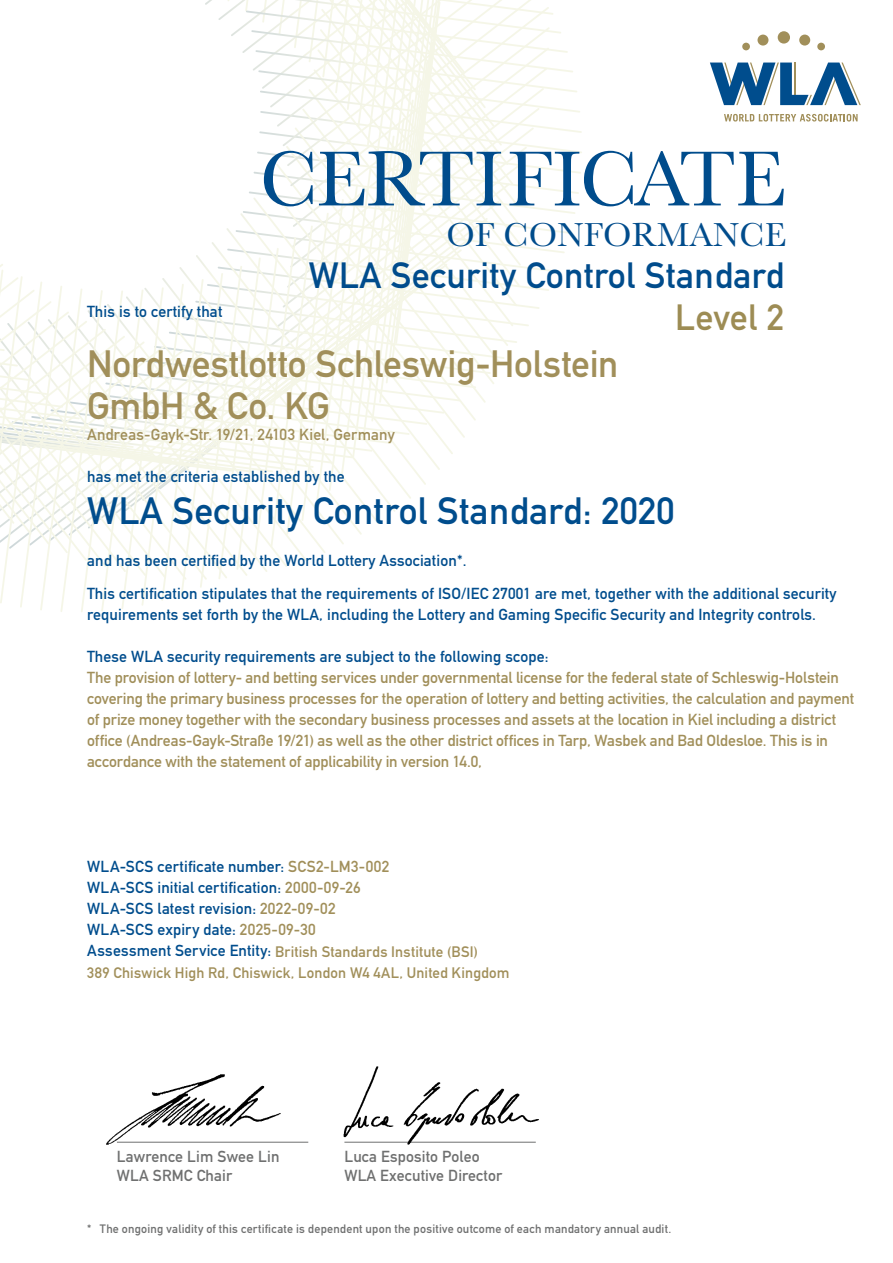
<style>
.page{position:relative;width:893px;height:1263px;background:#fff}
.page>*{position:absolute;margin:0;border:0;box-sizing:border-box;transform-origin:0 0}
.t1{font:81px "Baskerville";letter-spacing:-.015em;color:#004c8c}
.t2{font:37.5px/42px "DIN Mittelschrift LT Pro";letter-spacing:-.01em;color:#a18f5a}
.t3{font:37.5px "DIN Mittelschrift LT Pro";letter-spacing:.01em;color:#004d8d}
.t4{font:36px "DIN Mittelschrift LT Pro";letter-spacing:.01em;color:#004c8c}
.t5{font:36px "DIN Mittelschrift LT Pro";letter-spacing:.005em;color:#9d8c54}
.t6{font:34.5px "Baskerville";letter-spacing:.01em;color:#004c8c}
.t7{font:15.75px/21px "DIN Mittelschrift LT Pro";letter-spacing:-.005em;color:#a18f5a}
.t8{font:15.75px/21px "DIN Mittelschrift LT Pro";letter-spacing:.01em;color:#004d8d}
.t9{font:15.75px/19.5px "DIN Mittelschrift LT Pro";letter-spacing:.01em;color:#6f7070}
.t10{font:15px/21px "DIN Mittelschrift LT Pro";letter-spacing:.01em;color:#a18f5a}
.t11{font:12px "DIN Mittelschrift LT Pro";letter-spacing:.02em;color:#6f7070}
.s1{color:#a18f5a}
.s2{font-size:15.75px;color:#004d8d}
</style>
<div class="page">
<svg style="left:0;top:0;width:582px;height:612px"></svg>
<svg style="left:710px;top:63px;width:151px;height:42px"></svg>
<div style="left:778px;top:31px;width:12px;height:13px;background:#a18f5a;border-radius:50%"></div>
<div style="left:799px;top:35px;width:11px;height:11px;background:#a18f5a;border-radius:50%"></div>
<div style="left:817px;top:43px;width:8px;height:7px;background:#a18f5a;border-radius:50%"></div>
<div style="left:742px;top:43px;width:8px;height:7px;background:#a18f5a;border-radius:50%"></div>
<div style="left:757px;top:35px;width:11px;height:11px;background:#a18f5a;border-radius:50%"></div>
<svg style="left:724px;top:114px;width:134px;height:8px"></svg>
<img style="left:106px;top:1074px;width:183px;height:71px">
<hr style="left:117px;top:1142px;width:191px;height:1px;background:#6f7070">
<img style="left:343px;top:1066px;width:196px;height:79px">
<h1 class="t1" style="left:260px;top:128px;width:528px">CERTIFICATE</h1>
<h3 class="t6" style="left:446px;top:213px;width:341px">OF CONFORMANCE</h3>
<h3 class="t4" style="left:309px;top:254px;width:477px">WLA Security Control Standard</h3>
<h3 class="t5" style="left:675px;top:296px;width:110px">Level 2</h3>
<p class="t8" style="left:87px;top:301px;width:137px">This is to certify that</p>
<h2 class="t2" style="left:87px;top:343px;width:533px">Nordwestlotto Schleswig-Holstein<br>GmbH &amp; Co. KG</h2>
<p class="t7" style="left:87px;top:424px;width:309px">Andreas-Gayk-Str. 19/21, 24103 Kiel, Germany</p>
<p class="t8" style="left:87px;top:466px;width:259px">has met the criteria established by the</p>
<h2 class="t3" style="left:87px;top:488px;width:589px">WLA Security Control Standard: 2020</h2>
<p class="t8" style="left:87px;top:544px;width:751px;line-height:33px">and has been certified by the World Lottery Association*.<br>This certification stipulates that the requirements of ISO/IEC 27001 are met, together with the additional security</p>
<p class="t8" style="left:87px;top:604px;width:730px">requirements set forth by the WLA, including the Lottery and Gaming Specific Security and Integrity controls.</p>
<p class="t8" style="left:87px;top:646px;width:463px">These WLA security requirements are subject to the following scope:</p>
<p class="t7" style="left:87px;top:667px;width:769px">The provision of lottery- and betting services under governmental license for the federal state of Schleswig-Holstein covering the primary business processes for the operation of lottery and betting activities, the calculation and payment of prize money together with the secondary business processes and assets at the location in Kiel including a district office (Andreas-Gayk-Straße 19/21) as well as the other district offices in Tarp, Wasbek and Bad Oldesloe. This is in accordance with the statement of applicability in version 14.0,</p>
<p class="t8" style="left:87px;top:856px;width:304px">WLA-SCS certificate number: <span class="s1">SCS2-LM3-002<br></span>WLA-SCS initial certification: <span class="s1">2000-09-26<br></span>WLA-SCS latest revision: <span class="s1">2022-09-02<br></span>WLA-SCS expiry date: <span class="s1">2025-09-30</span></p>
<p class="t10" style="left:87px;top:941px;width:424px"><span class="s2">Assessment Service Entity:</span> British Standards Institute (BSI)<br>389 Chiswick High Rd, Chiswick, London W4 4AL, United Kingdom</p>
<p class="t9" style="left:117px;top:1146px;width:164px">Lawrence Lim Swee Lin<br>WLA SRMC Chair</p>
<p class="t9" style="left:344px;top:1146px;width:159px">Luca Esposito Poleo<br>WLA Executive Director</p>
<p class="t11" style="left:87px;top:1222px;width:586px">* The ongoing validity of this certificate is dependent upon the positive outcome of each mandatory annual audit.</p>
</div>
